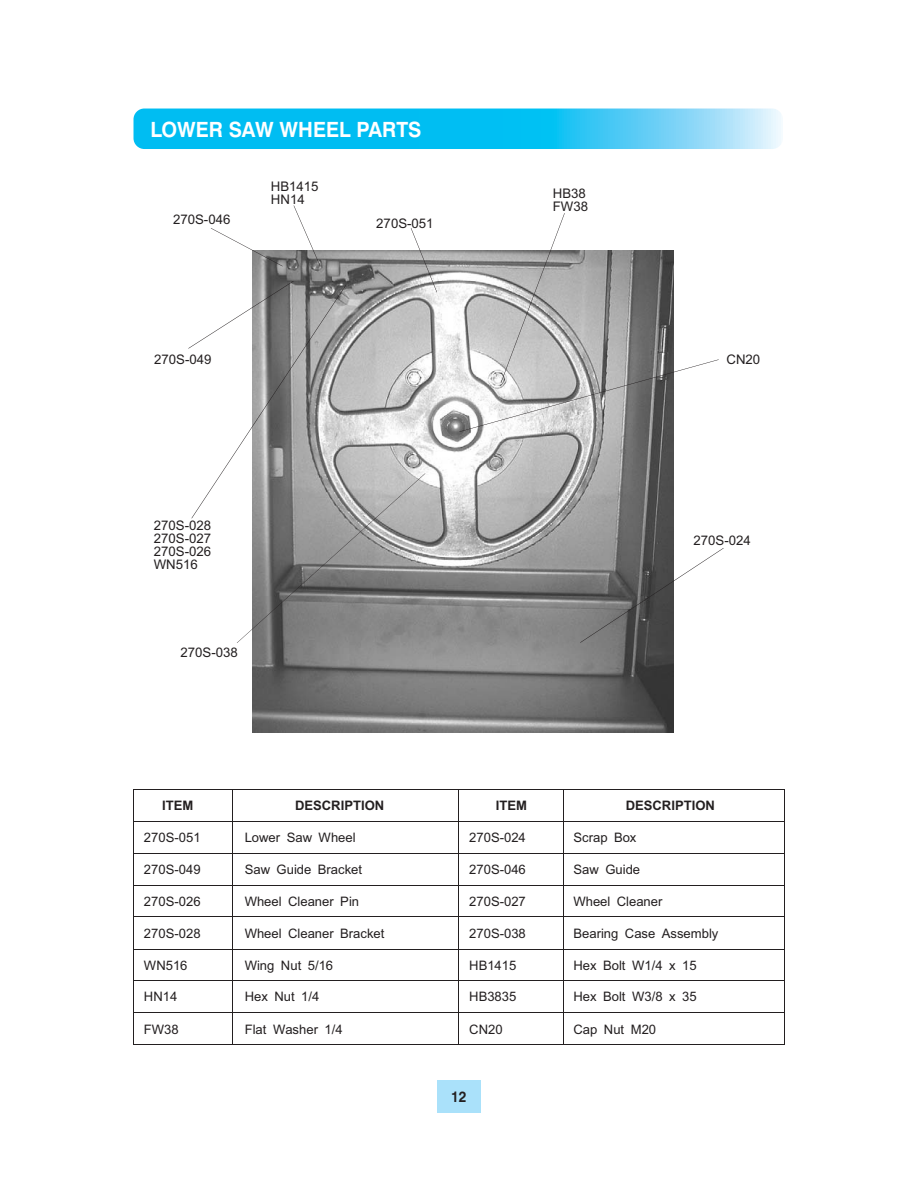
<style>
.page{position:relative;width:918px;height:1188px;background:#fff}
.page>*{position:absolute;margin:0;border:0;box-sizing:border-box;transform-origin:0 0}
.t1{font:700 21px "Swiss 721 BT";color:#fff;scale:.95 1}
.t2{font:700 15px "Swiss 721 BT";color:#231f20;scale:.9 1}
.t3{font:13.2px/13.2px "Arial";color:#231f20}
.t4{font:13.05px "Arial";color:#231f20}
.t5{font:700 13.05px "Arial";letter-spacing:-.005em;color:#231f20}
</style>
<div class="page">
<div style="left:437px;top:1080px;width:44px;height:33px;background:#aae1fa"></div>
<svg style="left:134px;top:109px;width:649px;height:40px;background:#2ac6f4"></svg>
<hr style="left:133px;top:789px;width:1px;height:32px;background:#231f20">
<hr style="left:232px;top:789px;width:1px;height:32px;background:#231f20">
<hr style="left:459px;top:789px;width:1px;height:32px;background:#231f20">
<hr style="left:563px;top:789px;width:1px;height:32px;background:#231f20">
<hr style="left:784px;top:789px;width:1px;height:32px;background:#231f20">
<hr style="left:133px;top:789px;width:100px;height:1px;background:#231f20">
<hr style="left:232px;top:789px;width:227px;height:1px;background:#231f20">
<hr style="left:459px;top:789px;width:104px;height:1px;background:#231f20">
<hr style="left:563px;top:789px;width:221px;height:1px;background:#231f20">
<hr style="left:133px;top:821px;width:1px;height:32px;background:#231f20">
<hr style="left:232px;top:821px;width:1px;height:32px;background:#231f20">
<hr style="left:459px;top:821px;width:1px;height:32px;background:#231f20">
<hr style="left:563px;top:821px;width:1px;height:32px;background:#231f20">
<hr style="left:784px;top:821px;width:1px;height:32px;background:#231f20">
<hr style="left:134px;top:821px;width:99px;height:1px;background:#231f20">
<hr style="left:232px;top:821px;width:227px;height:1px;background:#231f20">
<hr style="left:459px;top:821px;width:325px;height:1px;background:#231f20">
<hr style="left:133px;top:853px;width:1px;height:32px;background:#231f20">
<hr style="left:232px;top:853px;width:1px;height:32px;background:#231f20">
<hr style="left:459px;top:853px;width:1px;height:32px;background:#231f20">
<hr style="left:563px;top:853px;width:1px;height:32px;background:#231f20">
<hr style="left:784px;top:853px;width:1px;height:32px;background:#231f20">
<hr style="left:134px;top:853px;width:99px;height:1px;background:#231f20">
<hr style="left:232px;top:853px;width:227px;height:1px;background:#231f20">
<hr style="left:459px;top:853px;width:325px;height:1px;background:#231f20">
<hr style="left:133px;top:885px;width:1px;height:32px;background:#231f20">
<hr style="left:232px;top:885px;width:1px;height:32px;background:#231f20">
<hr style="left:459px;top:885px;width:1px;height:32px;background:#231f20">
<hr style="left:563px;top:885px;width:1px;height:32px;background:#231f20">
<hr style="left:784px;top:885px;width:1px;height:32px;background:#231f20">
<hr style="left:134px;top:885px;width:99px;height:1px;background:#231f20">
<hr style="left:232px;top:885px;width:227px;height:1px;background:#231f20">
<hr style="left:459px;top:885px;width:325px;height:1px;background:#231f20">
<hr style="left:133px;top:917px;width:1px;height:32px;background:#231f20">
<hr style="left:232px;top:917px;width:1px;height:32px;background:#231f20">
<hr style="left:459px;top:917px;width:1px;height:32px;background:#231f20">
<hr style="left:563px;top:917px;width:1px;height:32px;background:#231f20">
<hr style="left:784px;top:917px;width:1px;height:32px;background:#231f20">
<hr style="left:134px;top:917px;width:99px;height:1px;background:#231f20">
<hr style="left:232px;top:917px;width:227px;height:1px;background:#231f20">
<hr style="left:459px;top:917px;width:325px;height:1px;background:#231f20">
<hr style="left:133px;top:949px;width:1px;height:32px;background:#231f20">
<hr style="left:232px;top:949px;width:1px;height:32px;background:#231f20">
<hr style="left:459px;top:949px;width:1px;height:32px;background:#231f20">
<hr style="left:563px;top:949px;width:1px;height:32px;background:#231f20">
<hr style="left:784px;top:949px;width:1px;height:32px;background:#231f20">
<hr style="left:134px;top:949px;width:99px;height:1px;background:#231f20">
<hr style="left:232px;top:949px;width:227px;height:1px;background:#231f20">
<hr style="left:459px;top:949px;width:325px;height:1px;background:#231f20">
<hr style="left:133px;top:981px;width:1px;height:32px;background:#231f20">
<hr style="left:232px;top:981px;width:1px;height:32px;background:#231f20">
<hr style="left:459px;top:981px;width:1px;height:32px;background:#231f20">
<hr style="left:563px;top:981px;width:1px;height:32px;background:#231f20">
<hr style="left:784px;top:981px;width:1px;height:32px;background:#231f20">
<hr style="left:134px;top:981px;width:99px;height:1px;background:#231f20">
<hr style="left:232px;top:981px;width:227px;height:1px;background:#231f20">
<hr style="left:459px;top:981px;width:325px;height:1px;background:#231f20">
<hr style="left:133px;top:1013px;width:1px;height:32px;background:#231f20">
<hr style="left:232px;top:1013px;width:1px;height:32px;background:#231f20">
<hr style="left:459px;top:1013px;width:1px;height:32px;background:#231f20">
<hr style="left:563px;top:1013px;width:1px;height:32px;background:#231f20">
<hr style="left:784px;top:1013px;width:1px;height:32px;background:#231f20">
<hr style="left:134px;top:1013px;width:99px;height:1px;background:#231f20">
<hr style="left:232px;top:1013px;width:227px;height:1px;background:#231f20">
<hr style="left:459px;top:1013px;width:325px;height:1px;background:#231f20">
<hr style="left:133px;top:1045px;width:100px;height:1px;background:#231f20">
<hr style="left:232px;top:1045px;width:227px;height:1px;background:#231f20">
<hr style="left:459px;top:1045px;width:104px;height:1px;background:#231f20">
<hr style="left:563px;top:1045px;width:221px;height:1px;background:#231f20">
<img style="left:252px;top:250px;width:422px;height:483px">
<svg style="left:459px;top:213px;width:260px;height:219px"></svg>
<svg style="left:580px;top:548px;width:144px;height:95px"></svg>
<svg style="left:188px;top:205px;width:249px;height:438px"></svg>
<h1 class="t1" style="left:150px;top:117px;width:287px">LOWER SAW WHEEL PARTS</h1>
<p class="t3" style="left:173px;top:215px;width:59px">270S-046</p>
<p class="t3" style="left:271px;top:181px;width:49px">HB1415<br>HN14</p>
<p class="t3" style="left:154px;top:354px;width:59px">270S-049</p>
<p class="t3" style="left:376px;top:218px;width:59px">270S-051</p>
<p class="t3" style="left:154px;top:520px;width:59px;text-align:justify">270S-028<br>270S-027<br>270S-026<br>WN516</p>
<p class="t3" style="left:181px;top:647px;width:59px">270S-038</p>
<p class="t3" style="left:553px;top:188px;width:37px">HB38<br>FW38</p>
<p class="t3" style="left:726px;top:354px;width:35px">CN20</p>
<p class="t3" style="left:693px;top:535px;width:59px">270S-024</p>
<p class="t5" style="left:162px;top:798px;width:33px">ITEM</p>
<p class="t5" style="left:295px;top:798px;width:91px">DESCRIPTION</p>
<p class="t5" style="left:496px;top:798px;width:33px">ITEM</p>
<p class="t5" style="left:626px;top:798px;width:91px">DESCRIPTION</p>
<p class="t4" style="left:144px;top:832px;width:58px">270S-051</p>
<p class="t4" style="left:245px;top:832px;width:112px">Lower Saw Wheel</p>
<p class="t4" style="left:469px;top:832px;width:58px">270S-024</p>
<p class="t4" style="left:573px;top:832px;width:65px">Scrap Box</p>
<p class="t4" style="left:144px;top:864px;width:58px">270S-049</p>
<p class="t4" style="left:245px;top:864px;width:119px">Saw Guide Bracket</p>
<p class="t4" style="left:469px;top:864px;width:58px">270S-046</p>
<p class="t4" style="left:573px;top:864px;width:68px">Saw Guide</p>
<p class="t4" style="left:144px;top:896px;width:58px">270S-026</p>
<p class="t4" style="left:245px;top:896px;width:116px">Wheel Cleaner Pin</p>
<p class="t4" style="left:469px;top:896px;width:58px">270S-027</p>
<p class="t4" style="left:573px;top:896px;width:91px">Wheel Cleaner</p>
<p class="t4" style="left:144px;top:928px;width:58px">270S-028</p>
<p class="t4" style="left:245px;top:928px;width:141px">Wheel Cleaner Bracket</p>
<p class="t4" style="left:469px;top:928px;width:58px">270S-038</p>
<p class="t4" style="left:573px;top:928px;width:146px">Bearing Case Assembly</p>
<p class="t4" style="left:144px;top:960px;width:45px">WN516</p>
<p class="t4" style="left:245px;top:960px;width:90px">Wing Nut 5/16</p>
<p class="t4" style="left:469px;top:960px;width:49px">HB1415</p>
<p class="t4" style="left:573px;top:960px;width:125px">Hex Bolt W1/4 x 15</p>
<p class="t4" style="left:144px;top:992px;width:35px">HN14</p>
<p class="t4" style="left:245px;top:992px;width:76px">Hex Nut 1/4</p>
<p class="t4" style="left:469px;top:992px;width:49px">HB3835</p>
<p class="t4" style="left:573px;top:992px;width:125px">Hex Bolt W3/8 x 35</p>
<p class="t4" style="left:144px;top:1024px;width:36px">FW38</p>
<p class="t4" style="left:245px;top:1024px;width:99px">Flat Washer 1/4</p>
<p class="t4" style="left:469px;top:1024px;width:35px">CN20</p>
<p class="t4" style="left:573px;top:1024px;width:84px">Cap Nut M20</p>
<p class="t2" style="left:451px;top:1088px;width:19px">12</p>
</div>
